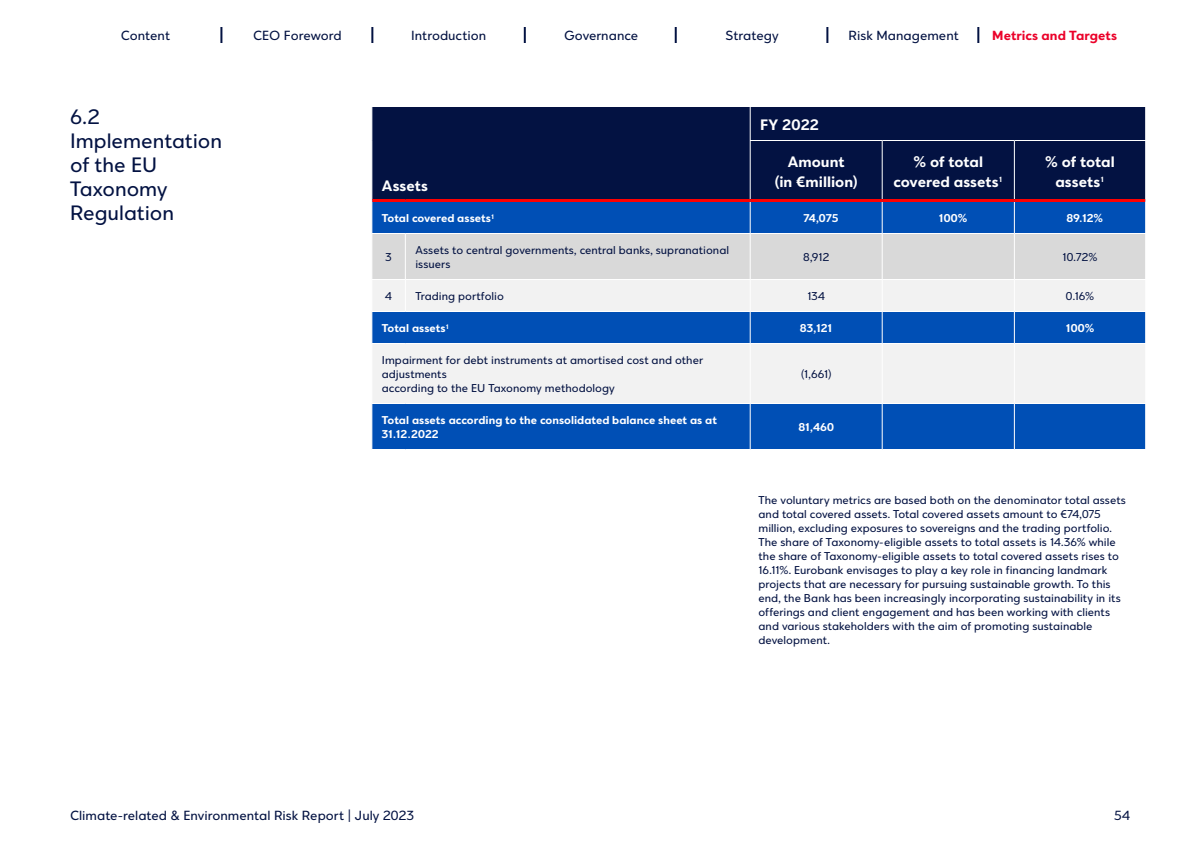
<style>
.page{position:relative;width:1200px;height:850px;background:#fff}
.page>*{position:absolute;margin:0;border:0;box-sizing:border-box;transform-origin:0 0}
.t1{font:22px/24px "Eurobank Sans";color:#031242}
.t2{font:700 16px/20px "Eurobank Sans";color:#fff;text-align:center}
.t3{font:14px "Eurobank Sans";color:#031242}
.t4{font:700 14px "Eurobank Sans";letter-spacing:.005em;color:#eb0029}
.t5{font:12px/14px "Eurobank Sans";color:#031242}
.t6{font:700 12px/14px "Eurobank Sans";color:#fff}
</style>
<div class="page">
<div style="left:372px;top:107px;width:773px;height:92px;background:#031242"></div>
<div style="left:372px;top:202px;width:773px;height:247px;background:#004fb5"></div>
<div style="left:372px;top:234px;width:773px;height:45px;background:#d9d9d9"></div>
<svg style="left:372px;top:280px;width:773px;height:123px;fill:#f2f2f2"></svg>
<hr style="left:882px;top:141px;width:1px;height:58px;background:#fff">
<hr style="left:1014px;top:141px;width:1px;height:58px;background:#fff">
<hr style="left:750px;top:202px;width:1px;height:31px;background:#fff">
<hr style="left:882px;top:202px;width:1px;height:31px;background:#fff">
<hr style="left:1014px;top:202px;width:1px;height:31px;background:#fff">
<hr style="left:371px;top:233px;width:34px;height:1px;background:#fff">
<hr style="left:405px;top:233px;width:345px;height:1px;background:#fff">
<hr style="left:405px;top:234px;width:1px;height:45px;background:#fff">
<hr style="left:750px;top:233px;width:132px;height:1px;background:#fff">
<hr style="left:750px;top:234px;width:1px;height:45px;background:#fff">
<hr style="left:882px;top:233px;width:132px;height:1px;background:#fff">
<hr style="left:882px;top:234px;width:1px;height:45px;background:#fff">
<hr style="left:1014px;top:233px;width:132px;height:1px;background:#fff">
<hr style="left:1014px;top:234px;width:1px;height:45px;background:#fff">
<hr style="left:371px;top:279px;width:34px;height:1px;background:#fff">
<hr style="left:405px;top:279px;width:345px;height:1px;background:#fff">
<hr style="left:405px;top:280px;width:1px;height:31px;background:#fff">
<hr style="left:750px;top:279px;width:132px;height:1px;background:#fff">
<hr style="left:750px;top:280px;width:1px;height:31px;background:#fff">
<hr style="left:882px;top:279px;width:132px;height:1px;background:#fff">
<hr style="left:882px;top:280px;width:1px;height:31px;background:#fff">
<hr style="left:1014px;top:279px;width:132px;height:1px;background:#fff">
<hr style="left:1014px;top:280px;width:1px;height:31px;background:#fff">
<hr style="left:371px;top:311px;width:34px;height:1px;background:#fff">
<hr style="left:405px;top:311px;width:345px;height:1px;background:#fff">
<hr style="left:750px;top:311px;width:132px;height:1px;background:#fff">
<hr style="left:750px;top:312px;width:1px;height:31px;background:#fff">
<hr style="left:882px;top:311px;width:132px;height:1px;background:#fff">
<hr style="left:882px;top:312px;width:1px;height:31px;background:#fff">
<hr style="left:1014px;top:311px;width:132px;height:1px;background:#fff">
<hr style="left:1014px;top:312px;width:1px;height:31px;background:#fff">
<hr style="left:371px;top:343px;width:34px;height:1px;background:#fff">
<hr style="left:405px;top:343px;width:345px;height:1px;background:#fff">
<hr style="left:750px;top:343px;width:132px;height:1px;background:#fff">
<hr style="left:750px;top:344px;width:1px;height:59px;background:#fff">
<hr style="left:882px;top:343px;width:132px;height:1px;background:#fff">
<hr style="left:882px;top:344px;width:1px;height:59px;background:#fff">
<hr style="left:1014px;top:343px;width:132px;height:1px;background:#fff">
<hr style="left:1014px;top:344px;width:1px;height:59px;background:#fff">
<hr style="left:371px;top:403px;width:34px;height:1px;background:#fff">
<hr style="left:405px;top:403px;width:345px;height:1px;background:#fff">
<hr style="left:750px;top:403px;width:132px;height:1px;background:#fff">
<hr style="left:750px;top:404px;width:1px;height:45px;background:#fff">
<hr style="left:882px;top:403px;width:132px;height:1px;background:#fff">
<hr style="left:882px;top:404px;width:1px;height:45px;background:#fff">
<hr style="left:1014px;top:403px;width:132px;height:1px;background:#fff">
<hr style="left:1014px;top:404px;width:1px;height:45px;background:#fff">
<hr style="left:750px;top:199px;width:132px;height:3px;background:#f00">
<hr style="left:882px;top:199px;width:132px;height:3px;background:#f00">
<hr style="left:1014px;top:199px;width:131px;height:3px;background:#f00">
<hr style="left:750px;top:140px;width:132px;height:1px;background:#fff">
<hr style="left:882px;top:140px;width:132px;height:1px;background:#fff">
<hr style="left:1014px;top:140px;width:132px;height:1px;background:#fff">
<hr style="left:750px;top:107px;width:1px;height:33px;background:#fff">
<hr style="left:750px;top:141px;width:1px;height:58px;background:#fff">
<hr style="left:372px;top:199px;width:33px;height:3px;background:#f00">
<hr style="left:405px;top:199px;width:345px;height:3px;background:#f00">
<svg style="left:220px;top:27px;width:2px;height:16px"></svg>
<svg style="left:524px;top:27px;width:2px;height:16px"></svg>
<svg style="left:826px;top:27px;width:2px;height:16px"></svg>
<svg style="left:371px;top:27px;width:2px;height:16px"></svg>
<svg style="left:675px;top:27px;width:2px;height:16px"></svg>
<svg style="left:977px;top:27px;width:2px;height:16px"></svg>
<p class="t3" style="left:121px;top:28px;width:51px">Content</p>
<p class="t3" style="left:253px;top:28px;width:90px">CEO Foreword</p>
<p class="t3" style="left:411px;top:28px;width:77px">Introduction</p>
<p class="t3" style="left:564px;top:28px;width:76px">Governance</p>
<p class="t3" style="left:726px;top:28px;width:54px">Strategy</p>
<p class="t3" style="left:849px;top:28px;width:112px">Risk Management</p>
<p class="t4" style="left:992px;top:27px;width:126px">Metrics and Targets</p>
<h1 class="t1" style="left:70px;top:104px;width:154px">6.2<br>Implementation of the EU<br>Taxonomy<br>Regulation</h1>
<h2 class="t2" style="left:382px;top:175px;width:48px">Assets</h2>
<h2 class="t2" style="left:760px;top:115px;width:60px">FY 2022</h2>
<h2 class="t2" style="left:775px;top:151px;width:85px">Amount<br>(in €million)</h2>
<h2 class="t2" style="left:894px;top:151px;width:111px">% of total covered assets<sup>1</sup></h2>
<h2 class="t2" style="left:1045px;top:151px;width:71px">% of total assets<sup>1</sup></h2>
<p class="t6" style="left:382px;top:211px;width:114px">Total covered assets<sup>1</sup></p>
<p class="t6" style="left:803px;top:211px;width:37px">74,075</p>
<p class="t6" style="left:939px;top:211px;width:30px">100%</p>
<p class="t6" style="left:1066px;top:211px;width:38px">89.12%</p>
<p class="t5" style="left:385px;top:250px;width:8px">3</p>
<p class="t5" style="left:415px;top:243px;width:315px">Assets to central governments, central banks, supranational issuers</p>
<p class="t5" style="left:803px;top:250px;width:28px">8,912</p>
<p class="t5" style="left:1063px;top:250px;width:37px">10.72%</p>
<p class="t5" style="left:385px;top:289px;width:8px">4</p>
<p class="t5" style="left:415px;top:289px;width:90px">Trading portfolio</p>
<p class="t5" style="left:808px;top:289px;width:19px">134</p>
<p class="t5" style="left:1066px;top:289px;width:30px">0.16%</p>
<p class="t6" style="left:382px;top:321px;width:69px">Total assets<sup>1</sup></p>
<p class="t6" style="left:800px;top:321px;width:34px">83,121</p>
<p class="t6" style="left:1066px;top:321px;width:30px">100%</p>
<p class="t5" style="left:382px;top:353px;width:323px">Impairment for debt instruments at amortised cost and other adjustments<br>according to the EU Taxonomy methodology</p>
<p class="t5" style="left:801px;top:367px;width:32px">(1,661)</p>
<p class="t6" style="left:382px;top:413px;width:337px">Total assets according to the consolidated balance sheet as at<br>31.12.2022</p>
<p class="t6" style="left:798px;top:420px;width:37px">81,460</p>
<p class="t5" style="left:759px;top:493px;width:369px">The voluntary metrics are based both on the denominator total assets and total covered assets. Total covered assets amount to €74,075 million, excluding exposures to sovereigns and the trading portfolio.<br>The share of Taxonomy-eligible assets to total assets is 14.36% while the share of Taxonomy-eligible assets to total covered assets rises to 16.11%. Eurobank envisages to play a key role in financing landmark projects that are necessary for pursuing sustainable growth. To this end, the Bank has been increasingly incorporating sustainability in its offerings and client engagement and has been working with clients and various stakeholders with the aim of promoting sustainable development.</p>
<p class="t3" style="left:70px;top:808px;width:346px">Climate-related &amp; Environmental Risk Report | July 2023</p>
<p class="t3" style="left:1114px;top:808px;width:17px">54</p>
</div>
